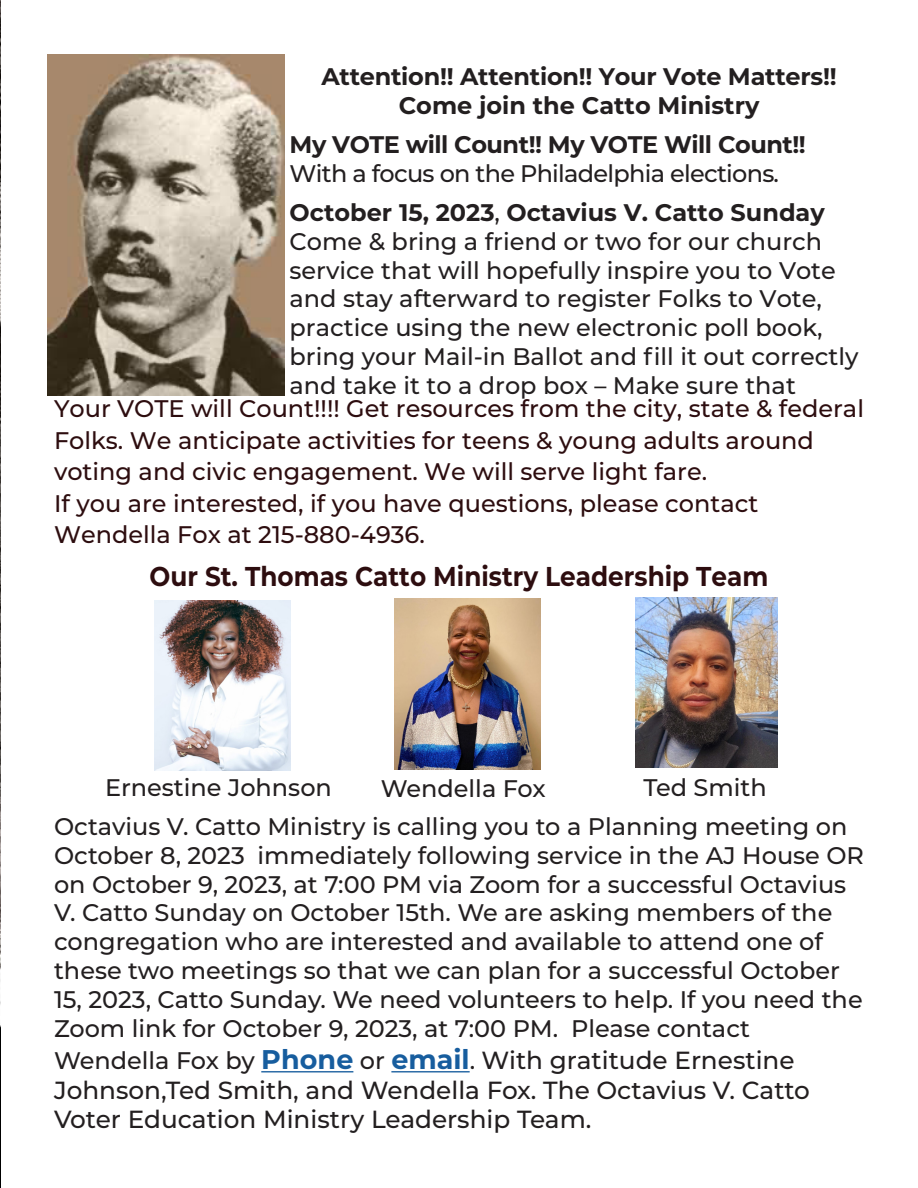
<style>
.page{position:relative;width:918px;height:1188px;background:#fff}
.page>*{position:absolute;margin:0;border:0;box-sizing:border-box;transform-origin:0 0}
.Paragraph_Style_1{font:700 27.15px "Montserrat";color:#2d0d0f;scale:.91 1}
.Paragraph_Style_1-2{font:500 24.75px/29.7px "Montserrat";color:#231f20}
.Paragraph_Style_1-3{font:500 24px/28.8px "Montserrat";color:#231f20}
.Paragraph_Style_1-4{font:500 24px/31.5px "Montserrat";color:#2d0d0f}
.Paragraph_Style_1-5{font:700 24px "Montserrat";letter-spacing:-.01em;color:#231f20}
.Paragraph_Style_1-6{font:500 24px "Montserrat";letter-spacing:-.03em;color:#231f20}
.s1{font-weight:700}
.s2{font-size:24px}
.s3{font-weight:700;font-size:27px;color:#175d9e}
</style>
<div class="page">
<img style="left:0;top:0;width:1px;height:1188px">
<img style="left:48px;top:54px;width:237px;height:342px">
<img style="left:154px;top:601px;width:136px;height:170px">
<img style="left:394px;top:598px;width:147px;height:172px">
<img style="left:635px;top:598px;width:142px;height:169px">
<hr style="left:261px;top:1071px;width:92px;height:1px;background:#175d9e">
<hr style="left:391px;top:1071px;width:79px;height:1px;background:#175d9e">
<p class="Paragraph_Style_1-5" style="left:321px;top:59px;width:517px">Attention!! Attention!! Your Vote Matters!!</p>
<p class="Paragraph_Style_1-5" style="left:399px;top:88px;width:362px">Come join the Catto Ministry</p>
<p class="Paragraph_Style_1-5" style="left:290px;top:127px;width:518px">My VOTE will Count!! My VOTE Will Count!!</p>
<p class="Paragraph_Style_1-6" style="left:290px;top:156px;width:491px">With a focus on the Philadelphia elections.</p>
<p class="Paragraph_Style_1-3" style="left:290px;top:197px;width:570px"><span class="s1">October 15, 2023</span>, <span class="s1">Octavius V. Catto Sunday </span>Come &amp; bring a friend or two for our church service that will hopefully inspire you to Vote and stay afterward to register Folks to Vote, practice using the new electronic poll book, bring your Mail-in Ballot and fill it out correctly and take it to a drop box – Make sure that</p>
<p class="Paragraph_Style_1-4" style="left:54px;top:392px;width:812px">Your VOTE will Count!!!! Get resources from the city, state &amp; federal<br>Folks. We anticipate activities for teens &amp; young adults around voting and civic engagement. We will serve light fare.</p>
<p class="Paragraph_Style_1-4" style="left:54px;top:486px;width:706px">If you are interested, if you have questions, please contact<br>Wendella Fox at 215-880-4936.</p>
<p class="Paragraph_Style_1" style="left:150px;top:557px;width:682px">Our St. Thomas Catto Ministry Leadership Team</p>
<p class="Paragraph_Style_1-3" style="left:105px;top:772px;width:228px">Ernestine Johnson</p>
<p class="Paragraph_Style_1-3" style="left:381px;top:773px;width:166px">Wendella Fox</p>
<p class="Paragraph_Style_1-3" style="left:643px;top:772px;width:125px">Ted Smith</p>
<p class="Paragraph_Style_1-3" style="left:54px;top:811px;width:811px">Octavius V. Catto Ministry is calling you to a Planning meeting on October 8, 2023 immediately following service in the AJ House OR on October 9, 2023, at 7:00 PM via Zoom for a successful Octavius V. Catto Sunday on October 15th. We are asking members of the congregation who are interested and available to attend one of these two meetings so that we can plan for a successful October 15, 2023, Catto Sunday. We need volunteers to help. If you need the Zoom link for October 9, 2023, at 7:00 PM. Please contact</p>
<p class="Paragraph_Style_1-2" style="left:54px;top:1044px;width:757px"><span class="s2">Wendella Fox by</span> <span class="s3">Phone</span> <span class="s2">or</span> <span class="s3">email</span><span class="s2">.</span> With gratitude Ernestine<br>Johnson,Ted Smith, and Wendella Fox. The Octavius V. Catto<br>Voter Education Ministry Leadership Team.</p>
</div>
